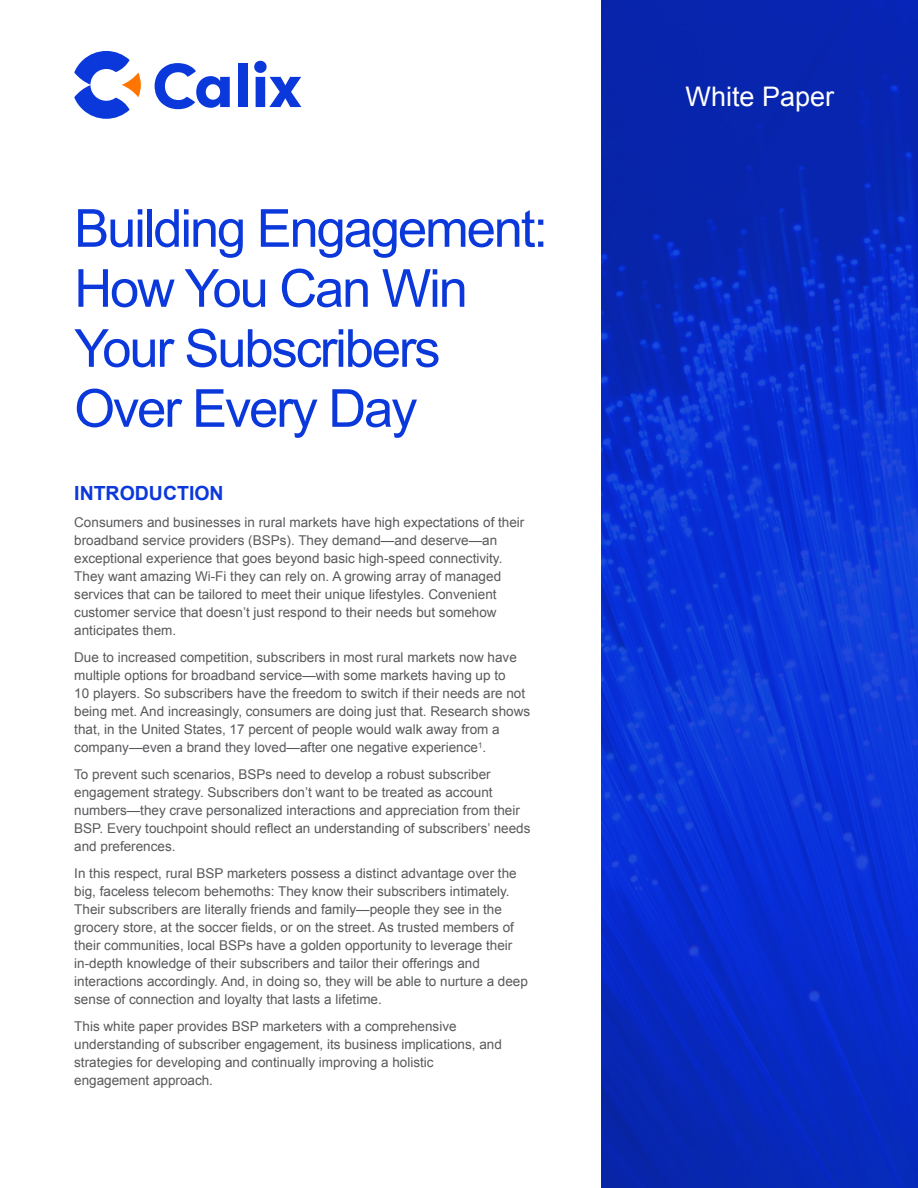
<style>
.page{position:relative;width:918px;height:1188px;background:#fff}
.page>*{position:absolute;margin:0;border:0;box-sizing:border-box;transform-origin:0 0}
.t1{font:52.5px/60px "Arial";letter-spacing:-.04em;color:#0b38db}
.t2{font:27px "Arial";color:#fff}
.t3{font:700 19.5px "Arial";color:#0b38db}
.t4{font:13.5px/18px "Arial";color:#58595b}
</style>
<div class="page">
<svg style="left:602px;top:0;width:316px;height:1188px;background:#092ec8"></svg>
<svg style="left:254px;top:61px;width:47px;height:46px"></svg>
<div style="left:238px;top:63px;width:9px;height:44px;background:#0a38db"></div>
<svg style="left:155px;top:63px;width:75px;height:46px"></svg>
<svg style="left:74px;top:51px;width:67px;height:68px"></svg>
<h1 class="t1" style="left:74px;top:199px;width:475px">Building Engagement:<br>How You Can Win<br>Your Subscribers<br>Over Every Day</h1>
<h3 class="t3" style="left:74px;top:481px;width:151px">INTRODUCTION</h3>
<p class="t4" style="left:74px;top:514px;width:452px">Consumers and businesses in rural markets have high expectations of their broadband service providers (BSPs). They demand—and deserve—an exceptional experience that goes beyond basic high-speed connectivity.<br>They want amazing Wi-Fi they can rely on. A growing array of managed services that can be tailored to meet their unique lifestyles. Convenient customer service that doesn’t just respond to their needs but somehow anticipates them.</p>
<p class="t4" style="left:74px;top:649px;width:457px">Due to increased competition, subscribers in most rural markets now have multiple options for broadband service—with some markets having up to<br>10 players. So subscribers have the freedom to switch if their needs are not being met. And increasingly, consumers are doing just that. Research shows that, in the United States, 17 percent of people would walk away from a company—even a brand they loved—after one negative experience<sup>1</sup>.</p>
<p class="t4" style="left:74px;top:766px;width:458px">To prevent such scenarios, BSPs need to develop a robust subscriber engagement strategy. Subscribers don’t want to be treated as account numbers—they crave personalized interactions and appreciation from their BSP. Every touchpoint should reflect an understanding of subscribers’ needs and preferences.</p>
<p class="t4" style="left:74px;top:865px;width:455px">In this respect, rural BSP marketers possess a distinct advantage over the big, faceless telecom behemoths: They know their subscribers intimately.<br>Their subscribers are literally friends and family—people they see in the grocery store, at the soccer fields, or on the street. As trusted members of their communities, local BSPs have a golden opportunity to leverage their in-depth knowledge of their subscribers and tailor their offerings and interactions accordingly. And, in doing so, they will be able to nurture a deep sense of connection and loyalty that lasts a lifetime.</p>
<p class="t4" style="left:74px;top:1018px;width:429px">This white paper provides BSP marketers with a comprehensive understanding of subscriber engagement, its business implications, and strategies for developing and continually improving a holistic engagement approach.</p>
<h2 class="t2" style="left:686px;top:79px;width:150px">White Paper</h2>
</div>
